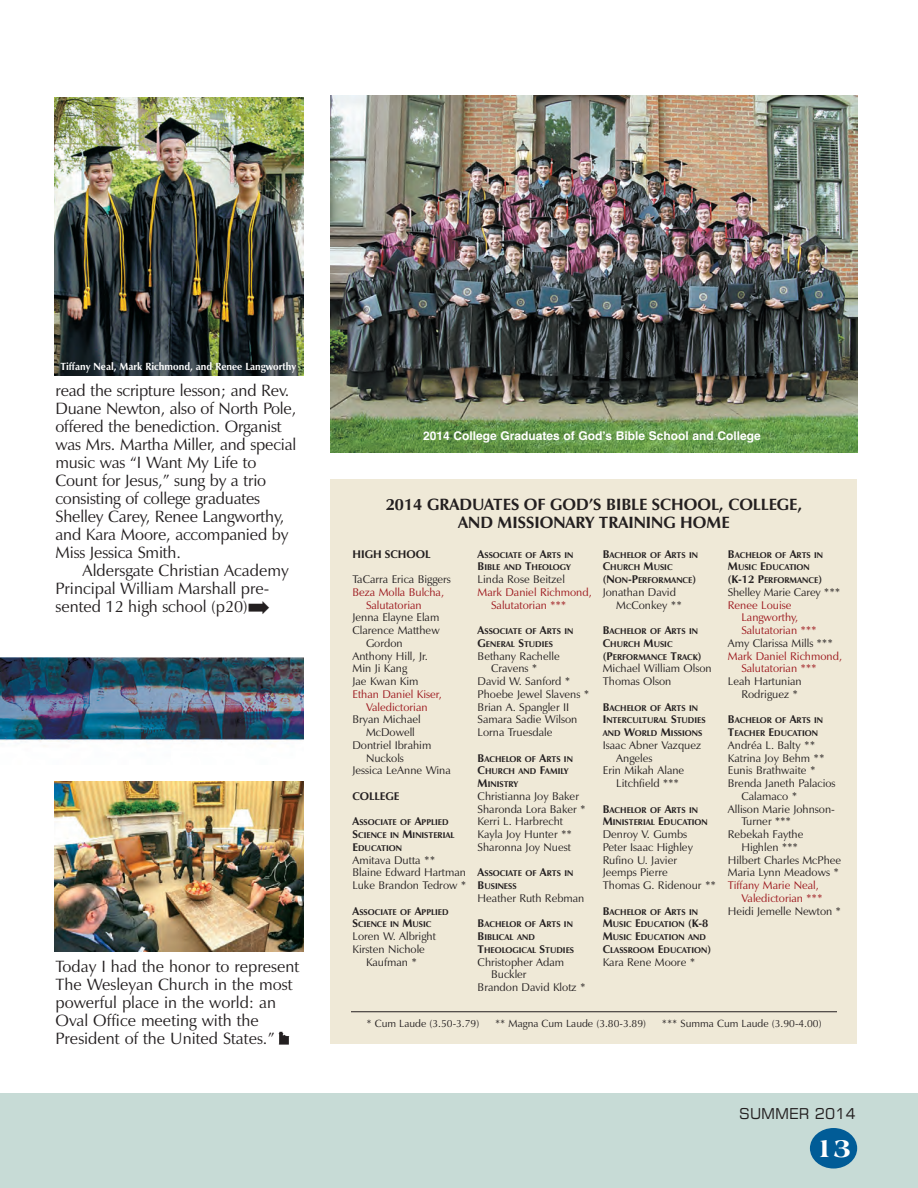
<style>
.page{position:relative;width:918px;height:1188px;background:#fff}
.page>*{position:absolute;margin:0;border:0;box-sizing:border-box;transform-origin:0 0}
.t1{font:800 27px "Americana BT";color:#fff}
.t2{font:16.5px/18px "Zapf Humanist 601 BT";letter-spacing:-.01em;color:#231f20}
.t3{font:700 16.5px/18px "Zapf Humanist 601 BT";color:#231f20;text-align:center}
.t4{font:15px "Square 721 BT";color:#231f20}
.t5{font:700 12px "Helvetica";color:#fff}
.t6{font:11.25px/12.8px "Zapf Humanist 601 BT";color:#231f20}
.t7{font:11.25px/12.8px "Zapf Humanist 601 BT";color:#9c161c}
.t8{font:700 11.25px "Zapf Humanist 601 BT";color:#231f20}
.t9{font:10.5px "Zapf Humanist 601 BT";color:#231f20}
.t10{font:700 10.5px "Zapf Humanist 601 BT";color:#fff;scale:.95 1}
.t11{font:700 8.4px/12.8px "Zapf Humanist 601 BT";color:#231f20}
.s1{font-size:11.25px}
</style>
<div class="page">
<div style="left:331px;top:479px;width:526px;height:565px;background:#efe9d7"></div>
<hr style="left:351px;top:1011px;width:486px;height:1px;background:#231f20">
<img style="left:331px;top:96px;width:526px;height:356px">
<div style="left:0;top:1094px;width:918px;height:94px;background:#c7dbd6"></div>
<div style="left:810px;top:1128px;width:47px;height:41px;background:#015c97;border-radius:50%"></div>
<img style="left:0;top:657px;width:304px;height:89px">
<img style="left:54px;top:781px;width:250px;height:170px">
<svg style="left:278px;top:1032px;width:12px;height:12px"></svg>
<img style="left:54px;top:97px;width:249px;height:278px">
<p class="t10" style="left:61px;top:362px;width:250px">Tiffany Neal, Mark Richmond, and Renee Langworthy</p>
<p class="t2" style="left:56px;top:383px;width:242px">read the scripture lesson; and Rev.<br>Duane Newton, also of North Pole, offered the benediction. Organist was Mrs. Martha Miller, and special music was “I Want My Life to<br>Count for Jesus,” sung by a trio consisting of college graduates<br>Shelley Carey, Renee Langworthy, and Kara Moore, accompanied by<br>Miss Jessica Smith.</p>
<h2 class="t2" style="left:56px;top:563px;width:235px;text-indent:27px">Aldersgate Christian Academy<br>Principal William Marshall pre&shy;sented 12 high school (p20)➡</h2>
<h2 class="t2" style="left:56px;top:959px;width:245px">Today I had the honor to represent<br>The Wesleyan Church in the most powerful place in the world: an<br>Oval Office meeting with the<br>President of the United States.”</h2>
<p class="t5" style="left:423px;top:428px;width:339px">2014 College Graduates of God’s Bible School and College</p>
<h2 class="t3" style="left:386px;top:497px;width:418px">2014 GRADUATES OF GOD’S BIBLE SCHOOL, COLLEGE,<br>AND MISSIONARY TRAINING HOME</h2>
<p class="t8" style="left:353px;top:549px;width:80px">HIGH SCHOOL</p>
<p class="t6" style="left:353px;top:574px;width:100px">TaCarra Erica Biggers</p>
<p class="t7" style="left:366px;top:587px;width:80px;text-indent:-14px">Beza Molla Bulcha,<br>Salutatorian</p>
<p class="t6" style="left:353px;top:612px;width:88px">Jenna Elayne Elam</p>
<p class="t6" style="left:353px;top:625px;width:89px">Clarence Matthew</p>
<p class="t6" style="left:366px;top:638px;width:38px">Gordon</p>
<p class="t6" style="left:353px;top:651px;width:77px">Anthony Hill, Jr.</p>
<p class="t6" style="left:353px;top:663px;width:56px">Min Ji Kang</p>
<p class="t6" style="left:353px;top:676px;width:68px">Jae Kwan Kim</p>
<p class="t7" style="left:353px;top:689px;width:91px;text-align:center">Ethan Daniel Kiser,<br>Valedictorian</p>
<p class="t6" style="left:353px;top:714px;width:70px">Bryan Michael</p>
<p class="t6" style="left:366px;top:727px;width:50px">McDowell</p>
<p class="t6" style="left:353px;top:740px;width:80px">Dontriel Ibrahim</p>
<p class="t6" style="left:366px;top:753px;width:40px">Nuckols</p>
<p class="t6" style="left:353px;top:765px;width:100px">Jessica LeAnne Wina</p>
<p class="t8" style="left:353px;top:792px;width:49px">COLLEGE</p>
<p class="t11" style="left:353px;top:817px;width:104px"><span class="s1">A</span>SSOCIATE OF <span class="s1">A</span>PPLIED<br><span class="s1">S</span>CIENCE IN <span class="s1">M</span>INISTERIAL<br><span class="s1">E</span>DUCATION</p>
<p class="t6" style="left:353px;top:855px;width:115px">Amitava Dutta **<br>Blaine Edward Hartman<br>Luke Brandon Tedrow *</p>
<p class="t11" style="left:353px;top:906px;width:98px"><span class="s1">A</span>SSOCIATE OF <span class="s1">A</span>PPLIED<br><span class="s1">S</span>CIENCE IN <span class="s1">M</span>USIC</p>
<p class="t6" style="left:353px;top:931px;width:85px">Loren W. Albright</p>
<p class="t6" style="left:353px;top:944px;width:74px">Kirsten Nichole</p>
<p class="t6" style="left:366px;top:957px;width:53px">Kaufman *</p>
<p class="t11" style="left:478px;top:549px;width:97px"><span class="s1">A</span>SSOCIATE OF <span class="s1">A</span>RTS IN<br><span class="s1">B</span>IBLE AND <span class="s1">T</span>HEOLOGY</p>
<p class="t6" style="left:478px;top:574px;width:89px">Linda Rose Beitzel</p>
<p class="t7" style="left:491px;top:587px;width:102px;text-indent:-14px">Mark Daniel Richmond,<br>Salutatorian ***</p>
<p class="t11" style="left:478px;top:626px;width:97px"><span class="s1">A</span>SSOCIATE OF <span class="s1">A</span>RTS IN<br><span class="s1">G</span>ENERAL <span class="s1">S</span>TUDIES</p>
<p class="t6" style="left:478px;top:651px;width:84px">Bethany Rachelle</p>
<p class="t6" style="left:491px;top:663px;width:48px">Cravens *</p>
<p class="t6" style="left:478px;top:676px;width:94px">David W. Sanford *</p>
<p class="t6" style="left:478px;top:689px;width:113px">Phoebe Jewel Slavens *</p>
<p class="t6" style="left:478px;top:702px;width:93px">Brian A. Spangler II</p>
<p class="t6" style="left:478px;top:714px;width:101px">Samara Sadie Wilson</p>
<p class="t6" style="left:478px;top:727px;width:76px">Lorna Truesdale</p>
<p class="t11" style="left:478px;top:753px;width:97px"><span class="s1">B</span>ACHELOR OF <span class="s1">A</span>RTS IN<br><span class="s1">C</span>HURCH AND <span class="s1">F</span>AMILY<br><span class="s1">M</span>INISTRY</p>
<p class="t6" style="left:478px;top:791px;width:110px">Christianna Joy Baker<br>Sharonda Lora Baker *<br>Kerri L. Harbrecht<br>Kayla Joy Hunter **<br>Sharonna Joy Nuest</p>
<p class="t11" style="left:478px;top:868px;width:97px"><span class="s1">A</span>SSOCIATE OF <span class="s1">A</span>RTS IN<br><span class="s1">B</span>USINESS</p>
<p class="t6" style="left:478px;top:893px;width:108px">Heather Ruth Rebman</p>
<p class="t11" style="left:478px;top:919px;width:98px"><span class="s1">B</span>ACHELOR OF <span class="s1">A</span>RTS IN<br><span class="s1">B</span>IBLICAL AND<br><span class="s1">T</span>HEOLOGICAL <span class="s1">S</span>TUDIES</p>
<p class="t6" style="left:478px;top:957px;width:88px">Christopher Adam</p>
<p class="t6" style="left:491px;top:969px;width:37px">Buckler</p>
<p class="t6" style="left:478px;top:982px;width:110px">Brandon David Klotz *</p>
<p class="t11" style="left:603px;top:549px;width:97px"><span class="s1">B</span>ACHELOR OF <span class="s1">A</span>RTS IN<br><span class="s1">C</span>HURCH <span class="s1">M</span>USIC <span class="s1">(N</span>ON<span class="s1">-P</span>ERFORMANCE<span class="s1">)</span></p>
<p class="t6" style="left:616px;top:587px;width:67px;text-indent:-14px">Jonathan David<br>McConkey **</p>
<p class="t11" style="left:603px;top:626px;width:100px"><span class="s1">B</span>ACHELOR OF <span class="s1">A</span>RTS IN<br><span class="s1">C</span>HURCH <span class="s1">M</span>USIC <span class="s1">(P</span>ERFORMANCE <span class="s1">T</span>RACK<span class="s1">)</span></p>
<p class="t6" style="left:603px;top:663px;width:111px">Michael William Olson<br>Thomas Olson</p>
<p class="t11" style="left:603px;top:702px;width:104px"><span class="s1">B</span>ACHELOR OF <span class="s1">A</span>RTS IN<br><span class="s1">I</span>NTERCULTURAL <span class="s1">S</span>TUDIES<br>AND <span class="s1">W</span>ORLD <span class="s1">M</span>ISSIONS</p>
<p class="t6" style="left:603px;top:740px;width:100px">Isaac Abner Vazquez</p>
<p class="t6" style="left:616px;top:753px;width:38px">Angeles</p>
<p class="t6" style="left:603px;top:765px;width:83px">Erin Mikah Alane</p>
<p class="t6" style="left:616px;top:778px;width:64px">Litchfield ***</p>
<p class="t11" style="left:603px;top:804px;width:107px"><span class="s1">B</span>ACHELOR OF <span class="s1">A</span>RTS IN<br><span class="s1">M</span>INISTERIAL <span class="s1">E</span>DUCATION</p>
<p class="t6" style="left:603px;top:829px;width:115px">Denroy V. Gumbs<br>Peter Isaac Highley<br>Rufino U. Javier<br>Jeemps Pierre<br>Thomas G. Ridenour **</p>
<p class="t11" style="left:603px;top:906px;width:110px"><span class="s1">B</span>ACHELOR OF <span class="s1">A</span>RTS IN<br><span class="s1">M</span>USIC <span class="s1">E</span>DUCATION <span class="s1">(K-8<br>M</span>USIC <span class="s1">E</span>DUCATION AND<br><span class="s1">C</span>LASSROOM <span class="s1">E</span>DUCATION<span class="s1">)</span></p>
<p class="t6" style="left:603px;top:957px;width:94px">Kara Rene Moore *</p>
<p class="t11" style="left:728px;top:549px;width:97px"><span class="s1">B</span>ACHELOR OF <span class="s1">A</span>RTS IN<br><span class="s1">M</span>USIC <span class="s1">E</span>DUCATION <span class="s1">(K-12 P</span>ERFORMANCE<span class="s1">)</span></p>
<p class="t6" style="left:728px;top:587px;width:114px">Shelley Marie Carey ***</p>
<p class="t7" style="left:741px;top:600px;width:77px;text-indent:-14px">Renee Louise<br>Langworthy,<br>Salutatorian ***</p>
<p class="t6" style="left:728px;top:638px;width:107px">Amy Clarissa Mills ***</p>
<p class="t7" style="left:741px;top:651px;width:102px;text-indent:-14px">Mark Daniel Richmond,<br>Salutatorian ***</p>
<p class="t6" style="left:741px;top:676px;width:62px;text-indent:-14px">Leah Hartunian<br>Rodriguez *</p>
<p class="t11" style="left:728px;top:715px;width:97px"><span class="s1">B</span>ACHELOR OF <span class="s1">A</span>RTS IN<br><span class="s1">T</span>EACHER <span class="s1">E</span>DUCATION</p>
<p class="t6" style="left:728px;top:740px;width:89px">Andréa L. Balty **</p>
<p class="t6" style="left:728px;top:753px;width:98px">Katrina Joy Behm **</p>
<p class="t6" style="left:728px;top:765px;width:89px">Eunis Brathwaite *</p>
<p class="t6" style="left:728px;top:778px;width:109px">Brenda Janeth Palacios</p>
<p class="t6" style="left:741px;top:791px;width:57px">Calamaco *</p>
<p class="t6" style="left:728px;top:804px;width:109px">Allison Marie Johnson-</p>
<p class="t6" style="left:741px;top:816px;width:51px">Turner ***</p>
<p class="t6" style="left:728px;top:829px;width:77px">Rebekah Faythe</p>
<p class="t6" style="left:741px;top:842px;width:58px">Highlen ***</p>
<p class="t6" style="left:728px;top:855px;width:115px">Hilbert Charles McPhee</p>
<p class="t6" style="left:728px;top:867px;width:113px">Maria Lynn Meadows *</p>
<p class="t7" style="left:741px;top:880px;width:83px;text-indent:-14px">Tiffany Marie Neal,<br>Valedictorian ***</p>
<p class="t6" style="left:728px;top:906px;width:115px">Heidi Jemelle Newton *</p>
<p class="t9" style="left:366px;top:1019px;width:114px">* Cum Laude (3.50-3.79)</p>
<p class="t9" style="left:495px;top:1019px;width:152px">** Magna Cum Laude (3.80-3.89)</p>
<p class="t9" style="left:662px;top:1019px;width:161px">*** Summa Cum Laude (3.90-4.00)</p>
<h3 class="t4" style="left:739px;top:1108px;width:118px">SUMMER 2014</h3>
<h1 class="t1" style="left:816px;top:1137px;width:37px">13</h1>
</div>
